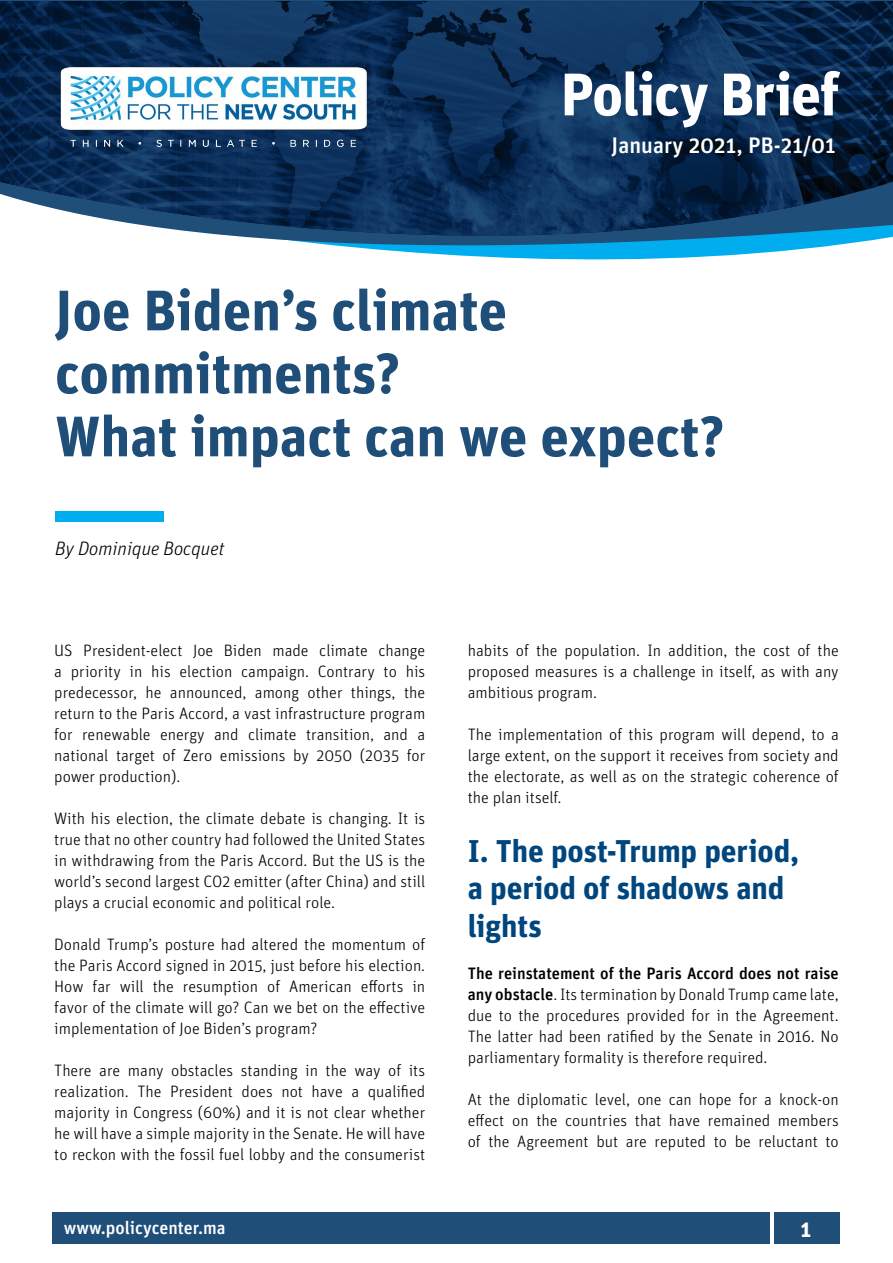
<style>
.page{position:relative;width:893px;height:1263px;background:#fff}
.page>*{position:absolute;margin:0;border:0;box-sizing:border-box;transform-origin:0 0}
.t1{font:700 60px "Unit Pro";letter-spacing:-.02em;color:#fff}
.t2{font:700 57px/63px "Unit Pro";color:#1f4e79}
.t3{font:700 31.5px/37.8px "Unit Pro";letter-spacing:-.005em;color:#00467e}
.t4{font:500 22.5px "Unit Pro";color:#fff}
.t5{font:700 22.5px "Unit Pro";color:#fff}
.t6{font:italic 300 19.5px "Unit Pro";color:#000}
.t7{font:500 18px "Unit Pro";color:#fff}
.t8{font:300 16.5px/21px "Unit Pro";color:#000;text-align:justify}
.s1{font-weight:500}
</style>
<div class="page">
<div style="left:52px;top:1212px;width:718px;height:31px;background:#1f4e79"></div>
<div style="left:774px;top:1212px;width:65px;height:31px;background:#1f4e79"></div>
<div style="left:55px;top:511px;width:109px;height:10px;background:#00aeef"></div>
<svg style="left:331px;top:0;width:562px;height:260px;fill:#06aeef"></svg>
<img style="left:436px;top:1px;width:457px;height:236px">
<img style="left:0;top:0;width:436px;height:245px">
<h1 class="t1" style="left:560px;top:55px;width:280px">Policy Brief</h1>
<h3 class="t4" style="left:612px;top:130px;width:226px">January 2021, PB-21/01</h3>
<h2 class="t2" style="left:55px;top:278px;width:671px">Joe Biden’s climate commitments?<br>What impact can we expect?</h2>
<p class="t6" style="left:55px;top:536px;width:171px">By Dominique Bocquet</p>
<p class="t8" style="left:54px;top:639px;width:373px">US President-elect Joe Biden made climate change a priority in his election campaign. Contrary to his predecessor, he announced, among other things, the return to the Paris Accord, a vast infrastructure program for renewable energy and climate transition, and a national target of Zero emissions by 2050 (2035 for power production).</p>
<p class="t8" style="left:54px;top:807px;width:372px">With his election, the climate debate is changing. It is true that no other country had followed the United States in withdrawing from the Paris Accord. But the US is the world’s second largest CO2 emitter (after China) and still plays a crucial economic and political role.</p>
<p class="t8" style="left:54px;top:933px;width:373px">Donald Trump’s posture had altered the momentum of the Paris Accord signed in 2015, just before his election.<br>How far will the resumption of American efforts in favor of the climate will go? Can we bet on the effective implementation of Joe Biden’s program?</p>
<p class="t8" style="left:54px;top:1060px;width:373px">There are many obstacles standing in the way of its realization. The President does not have a qualified majority in Congress (60%) and it is not clear whether he will have a simple majority in the Senate. He will have to reckon with the fossil fuel lobby and the consumerist</p>
<p class="t8" style="left:468px;top:640px;width:373px">habits of the population. In addition, the cost of the proposed measures is a challenge in itself, as with any ambitious program.</p>
<p class="t8" style="left:468px;top:724px;width:373px">The implementation of this program will depend, to a large extent, on the support it receives from society and the electorate, as well as on the strategic coherence of the plan itself.</p>
<h3 class="t3" style="left:468px;top:831px;width:333px">I. The post-Trump period, a period of shadows and lights</h3>
<p class="t8" style="left:468px;top:963px;width:372px"><span class="s1">The reinstatement of the Paris Accord does not raise any obstacle</span>. Its termination by Donald Trump came late, due to the procedures provided for in the Agreement.<br>The latter had been ratified by the Senate in 2016. No parliamentary formality is therefore required.</p>
<p class="t8" style="left:468px;top:1089px;width:373px">At the diplomatic level, one can hope for a knock-on effect on the countries that have remained members of the Agreement but are reputed to be reluctant to</p>
<p class="t7" style="left:64px;top:1216px;width:164px">www.policycenter.ma</p>
<h3 class="t5" style="left:801px;top:1214px;width:12px">1</h3>
</div>
